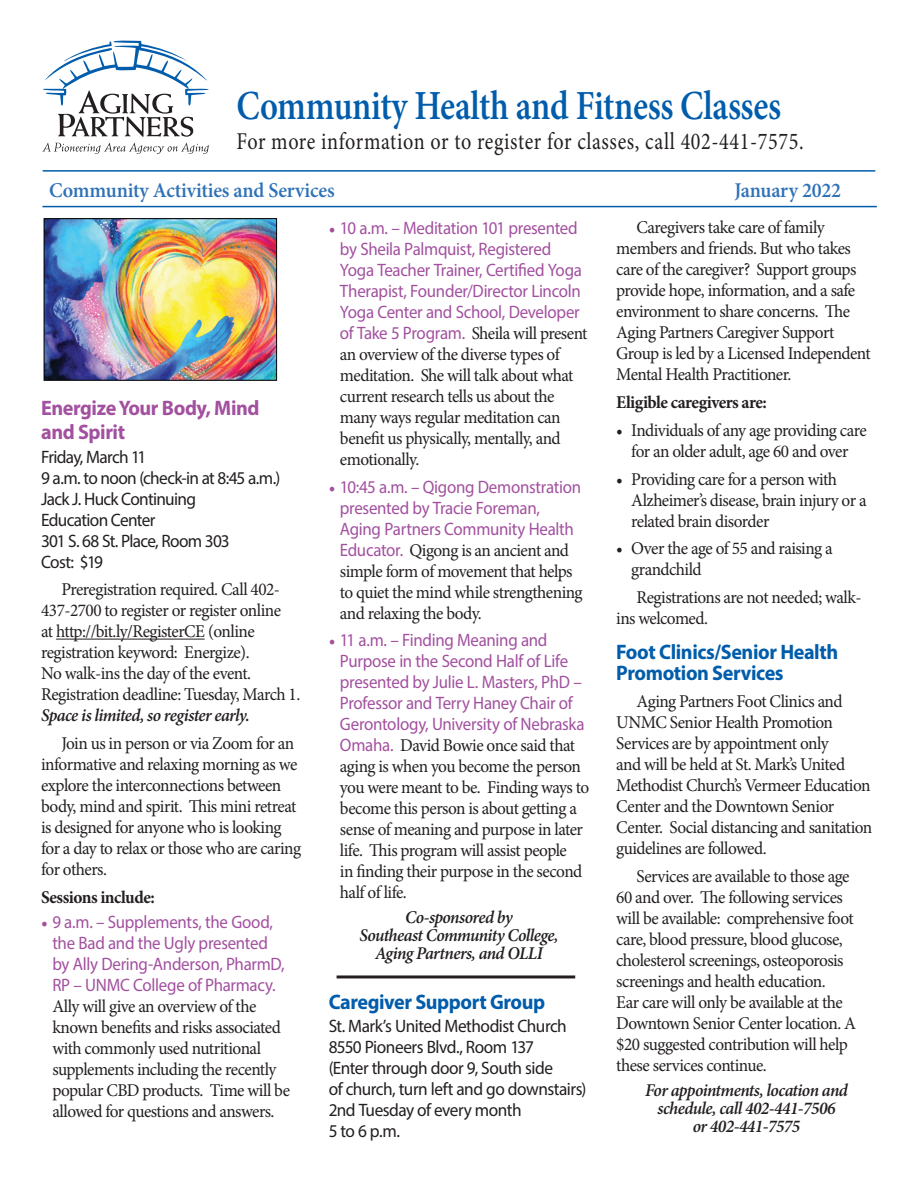
<style>
.page{position:relative;width:918px;height:1188px;background:#fff}
.page>*{position:absolute;margin:0;border:0;box-sizing:border-box;transform-origin:0 0}
.HF_Masthead{font:600 41.4px "Minion Pro";letter-spacing:-.01em;color:#015dab;scale:.83 1}
.HF_Subhead{font:24.15px "Minion Pro";letter-spacing:.03em;color:#231f20;scale:.83 1}
.Blue_Panel_Title{font:700 21px/21px "Myriad Pro";letter-spacing:-.02em;color:#015dab;scale:.96 1}
.HF_Masthead_Date{font:600 21px "Minion Pro";letter-spacing:-.01em;color:#2f71b7;scale:.96 1}
.Blue_Panel_Title-2{font:700 21px/24px "Myriad Pro";letter-spacing:-.02em;color:#a2509f;scale:.96 1}
.HF_Body_Text{font:18px/21px "Minion Pro";letter-spacing:-.03em;color:#231f20;scale:.96 1}
.Location_Date{font:18px/21px "Myriad Pro";letter-spacing:-.035em;color:#231f20;scale:.96 1}
.HF_Body_Text-2{font:italic 600 18px/18px "Minion Pro";letter-spacing:-.035em;color:#231f20;text-align:center;scale:.96 1}
.HF_Body_Text-3{font:700 18px "Minion Pro";letter-spacing:-.03em;color:#231f20;scale:.96 1}
.s1{font-weight:600;font-style:italic}
.s2{color:#a2509f}
.s3{font-family:"Myriad Pro";color:#a2509f}
</style>
<div class="page">
<hr style="left:43px;top:170px;width:832px;height:2px;background:#015dab">
<hr style="left:42px;top:206px;width:835px;height:1px;background:#015dab">
<svg style="left:42px;top:143px;width:167px;height:11px"></svg>
<svg style="left:43px;top:41px;width:166px;height:96px"></svg>
<hr style="left:56px;top:639px;width:149px;height:1px;background:#231f20">
<img style="left:43px;top:218px;width:235px;height:163px">
<hr style="left:337px;top:975px;width:238px;height:3px;background:#231f20">
<p class="HF_Masthead" style="left:237px;top:77px;width:658px">Community Health and Fitness Classes</p>
<p class="HF_Subhead" style="left:237px;top:125px;width:685px">For more information or to register for classes, call 402-441-7575.</p>
<p class="HF_Masthead_Date" style="left:49px;top:176px;width:299px">Community Activities and Services</p>
<p class="HF_Masthead_Date" style="left:735px;top:176px;width:113px">January 2022</p>
<p class="Blue_Panel_Title-2" style="left:41px;top:395px;width:229px">Energize Your Body, Mind and Spirit</p>
<p class="Location_Date" style="left:41px;top:446px;width:251px">Friday, March 11<br>9 a.m. to noon (check-in at 8:45 a.m.)<br>Jack J. Huck Continuing<br>Education Center<br>301 S. 68 St. Place, Room 303<br>Cost: $19</p>
<p class="HF_Body_Text" style="left:41px;top:579px;width:271px;text-indent:20px">Preregistration required. Call 402- 437-2700 to register or register online<br>at http://bit.ly/RegisterCE (online registration keyword: Energize).<br>No walk-ins the day of the event.<br>Registration deadline: Tuesday, March 1.<br><span class="s1">Space is limited, so register early.</span></p>
<p class="HF_Body_Text" style="left:41px;top:733px;width:272px;text-indent:20px">Join us in person or via Zoom for an informative and relaxing morning as we explore the interconnections between body, mind and spirit. This mini retreat is designed for anyone who is looking for a day to relax or those who are caring for others.</p>
<p class="HF_Body_Text-3" style="left:41px;top:884px;width:120px">Sessions include:</p>
<p class="HF_Body_Text" style="left:52px;top:911px;width:249px;text-indent:-11px"><span class="s2">•</span> <span class="s3">9 a.m. – Supplements, the Good, the Bad and the Ugly presented<br>by Ally Dering-Anderson, PharmD, RP – UNMC College of Pharmacy.<br></span>Ally will give an overview of the known benefits and risks associated with commonly used nutritional supplements including the recently popular CBD products. Time will be allowed for questions and answers.</p>
<p class="HF_Body_Text" style="left:340px;top:218px;width:259px;text-indent:-11px"><span class="s2">•</span> <span class="s3">10 a.m. – Meditation 101 presented by Sheila Palmquist, Registered Yoga Teacher Trainer, Certified Yoga Therapist, Founder/Director Lincoln Yoga Center and School, Developer of Take 5 Program.</span> Sheila will present an overview of the diverse types of meditation. She will talk about what current research tells us about the many ways regular meditation can benefit us physically, mentally, and emotionally.</p>
<p class="HF_Body_Text" style="left:340px;top:476px;width:254px;text-indent:-11px"><span class="s2">•</span> <span class="s3">10:45 a.m. – Qigong Demonstration presented by Tracie Foreman,<br>Aging Partners Community Health<br>Educator.</span> Qigong is an ancient and simple form of movement that helps to quiet the mind while strengthening and relaxing the body.</p>
<p class="HF_Body_Text" style="left:340px;top:630px;width:261px;text-indent:-11px"><span class="s2">•</span> <span class="s3">11 a.m. – Finding Meaning and Purpose in the Second Half of Life presented by Julie L. Masters, PhD – Professor and Terry Haney Chair of Gerontology, University of Nebraska Omaha.</span> David Bowie once said that aging is when you become the person you were meant to be. Finding ways to become this person is about getting a sense of meaning and purpose in later life. This program will assist people<br>in finding their purpose in the second half of life.</p>
<p class="HF_Body_Text-2" style="left:359px;top:908px;width:209px">Co-sponsored by<br>Southeast Community College,<br>Aging Partners, and OLLI</p>
<p class="Blue_Panel_Title" style="left:329px;top:990px;width:227px">Caregiver Support Group</p>
<p class="Location_Date" style="left:329px;top:1015px;width:270px">St. Mark’s United Methodist Church<br>8550 Pioneers Blvd., Room 137<br>(Enter through door 9, South side<br>of church, turn left and go downstairs)<br>2nd Tuesday of every month<br>5 to 6 p.m.</p>
<p class="HF_Body_Text" style="left:616px;top:217px;width:267px;text-indent:20px">Caregivers take care of family members and friends. But who takes care of the caregiver? Support groups provide hope, information, and a safe environment to share concerns. The Aging Partners Caregiver Support Group is led by a Licensed Independent Mental Health Practitioner.</p>
<p class="HF_Body_Text-3" style="left:616px;top:390px;width:158px">Eligible caregivers are:</p>
<p class="HF_Body_Text" style="left:616px;top:420px;width:262px;text-align:center">• Individuals of any age providing care for an older adult, age 60 and over</p>
<p class="HF_Body_Text" style="left:631px;top:468px;width:247px;text-indent:-15px">• Providing care for a person with<br>Alzheimer’s disease, brain injury or a related brain disorder</p>
<p class="HF_Body_Text" style="left:631px;top:538px;width:211px;text-indent:-15px">• Over the age of 55 and raising a grandchild</p>
<p class="HF_Body_Text" style="left:616px;top:587px;width:257px;text-indent:20px">Registrations are not needed; walk&shy;ins welcomed.</p>
<p class="Blue_Panel_Title" style="left:616px;top:640px;width:233px">Foot Clinics/Senior Health<br>Promotion Services</p>
<p class="HF_Body_Text" style="left:616px;top:691px;width:268px;text-indent:20px">Aging Partners Foot Clinics and UNMC Senior Health Promotion Services are by appointment only<br>and will be held at St. Mark’s United Methodist Church’s Vermeer Education Center and the Downtown Senior Center. Social distancing and sanitation guidelines are followed.</p>
<p class="HF_Body_Text" style="left:616px;top:866px;width:251px;text-indent:20px">Services are available to those age 60 and over. The following services will be available: comprehensive foot care, blood pressure, blood glucose, cholesterol screenings, osteoporosis screenings and health education.<br>Ear care will only be available at the Downtown Senior Center location. A $20 suggested contribution will help these services continue.</p>
<p class="HF_Body_Text-2" style="left:645px;top:1081px;width:213px">For appointments, location and schedule, call 402-441-7506<br>or 402-441-7575</p>
</div>
